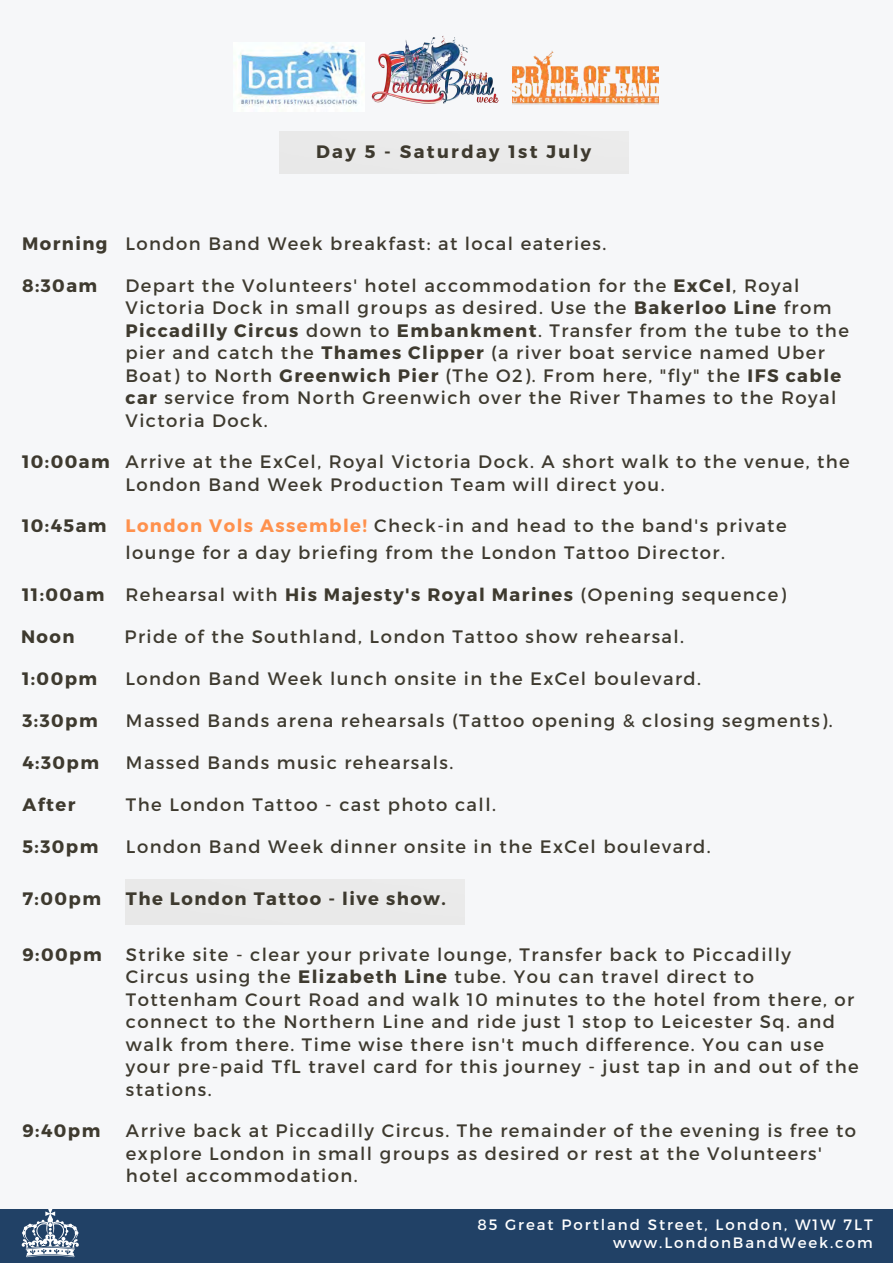
<style>
.page{position:relative;width:893px;height:1264px;background:#fff}
.page>*{position:absolute;margin:0;border:0;box-sizing:border-box;transform-origin:0 0}
.t1{font:18px/22.5px "Montserrat";letter-spacing:.08em;color:#3e3a2f}
.t2{font:700 18px "Montserrat";letter-spacing:.08em;color:#3e3a2f}
.t3{font:700 18px "Montserrat";letter-spacing:.13em;color:#3e3a2f}
.t4{font:15px "Montserrat";letter-spacing:.13em;color:#fff}
.s1{font-weight:700}
.s2{font-weight:700;color:#ff914d}
</style>
<div class="page">
<div style="left:0;top:0;width:892px;height:1262px;background:#f6f7f9"></div>
<div style="left:0;top:1208px;width:892px;height:54px;background:#214166"></div>
<svg style="left:21px;top:1208px;width:58px;height:49px"></svg>
<img style="left:239px;top:46px;width:101px;height:59px">
<img style="left:340px;top:36px;width:190px;height:112px">
<img style="left:512px;top:49px;width:147px;height:55px">
<p class="t3" style="left:316px;top:140px;width:277px">Day 5 - Saturday 1st July</p>
<p class="t2" style="left:22px;top:232px;width:87px">Morning</p>
<p class="t1" style="left:125px;top:231px;width:482px">London Band Week breakfast: at local eateries.</p>
<p class="t2" style="left:22px;top:274px;width:77px">8:30am</p>
<p class="t1" style="left:125px;top:273px;width:725px">Depart the Volunteers' hotel accommodation for the <span class="s1">ExCel</span>, Royal Victoria Dock in small groups as desired. Use the <span class="s1">Bakerloo Line</span> from <span class="s1">Piccadilly Circus</span> down to <span class="s1">Embankment</span>. Transfer from the tube to the pier and catch the <span class="s1">Thames Clipper</span> (a river boat service named Uber Boat) to North <span class="s1">Greenwich Pier</span> (The O2). From here, "fly" the <span class="s1">IFS cable car</span> service from North Greenwich over the River Thames to the Royal Victoria Dock.</p>
<p class="t2" style="left:22px;top:450px;width:89px">10:00am</p>
<p class="t1" style="left:125px;top:449px;width:725px">Arrive at the ExCel, Royal Victoria Dock. A short walk to the venue, the<br>London Band Week Production Team will direct you.</p>
<p class="t2" style="left:22px;top:514px;width:86px">10:45am</p>
<p class="t1" style="left:125px;top:511px;width:662px;line-height:27px"><span class="s2">London Vols Assemble!</span> Check-in and head to the band's private lounge for a day briefing from the London Tattoo Director.</p>
<p class="t2" style="left:22px;top:583px;width:84px">11:00am</p>
<p class="t1" style="left:125px;top:582px;width:662px">Rehearsal with <span class="s1">His Majesty's Royal Marines</span> (Opening sequence)</p>
<p class="t2" style="left:21px;top:625px;width:55px">Noon</p>
<p class="t1" style="left:124px;top:624px;width:561px">Pride of the Southland, London Tattoo show rehearsal.</p>
<p class="t2" style="left:22px;top:667px;width:77px">1:00pm</p>
<p class="t1" style="left:125px;top:666px;width:577px">London Band Week lunch onsite in the ExCel boulevard.</p>
<p class="t2" style="left:22px;top:709px;width:77px">3:30pm</p>
<p class="t1" style="left:126px;top:708px;width:708px">Massed Bands arena rehearsals (Tattoo opening &amp; closing segments).</p>
<p class="t2" style="left:22px;top:751px;width:78px">4:30pm</p>
<p class="t1" style="left:126px;top:750px;width:329px">Massed Bands music rehearsals.</p>
<p class="t2" style="left:22px;top:793px;width:54px">After</p>
<p class="t1" style="left:126px;top:792px;width:371px">The London Tattoo - cast photo call.</p>
<p class="t2" style="left:22px;top:835px;width:77px">5:30pm</p>
<p class="t1" style="left:126px;top:834px;width:586px">London Band Week dinner onsite in the ExCel boulevard.</p>
<p class="t2" style="left:22px;top:887px;width:80px">7:00pm</p>
<p class="t2" style="left:126px;top:887px;width:321px">The London Tattoo - live show.</p>
<p class="t2" style="left:22px;top:942px;width:81px">9:00pm</p>
<p class="t1" style="left:126px;top:942px;width:734px">Strike site - clear your private lounge, Transfer back to Piccadilly<br>Circus using the <span class="s1">Elizabeth Line</span> tube. You can travel direct to Tottenham Court Road and walk 10 minutes to the hotel from there, or connect to the Northern Line and ride just 1 stop to Leicester Sq. and walk from there. Time wise there isn't much difference. You can use your pre-paid TfL travel card for this journey - just tap in and out of the stations.</p>
<p class="t2" style="left:22px;top:1119px;width:79px">9:40pm</p>
<p class="t1" style="left:126px;top:1118px;width:731px">Arrive back at Piccadilly Circus. The remainder of the evening is free to explore London in small groups as desired or rest at the Volunteers' hotel accommodation.</p>
<p class="t4" style="left:477px;top:1214px;width:397px">85 Great Portland Street, London, W1W 7LT</p>
<p class="t4" style="left:613px;top:1232px;width:261px">www.LondonBandWeek.com</p>
</div>
